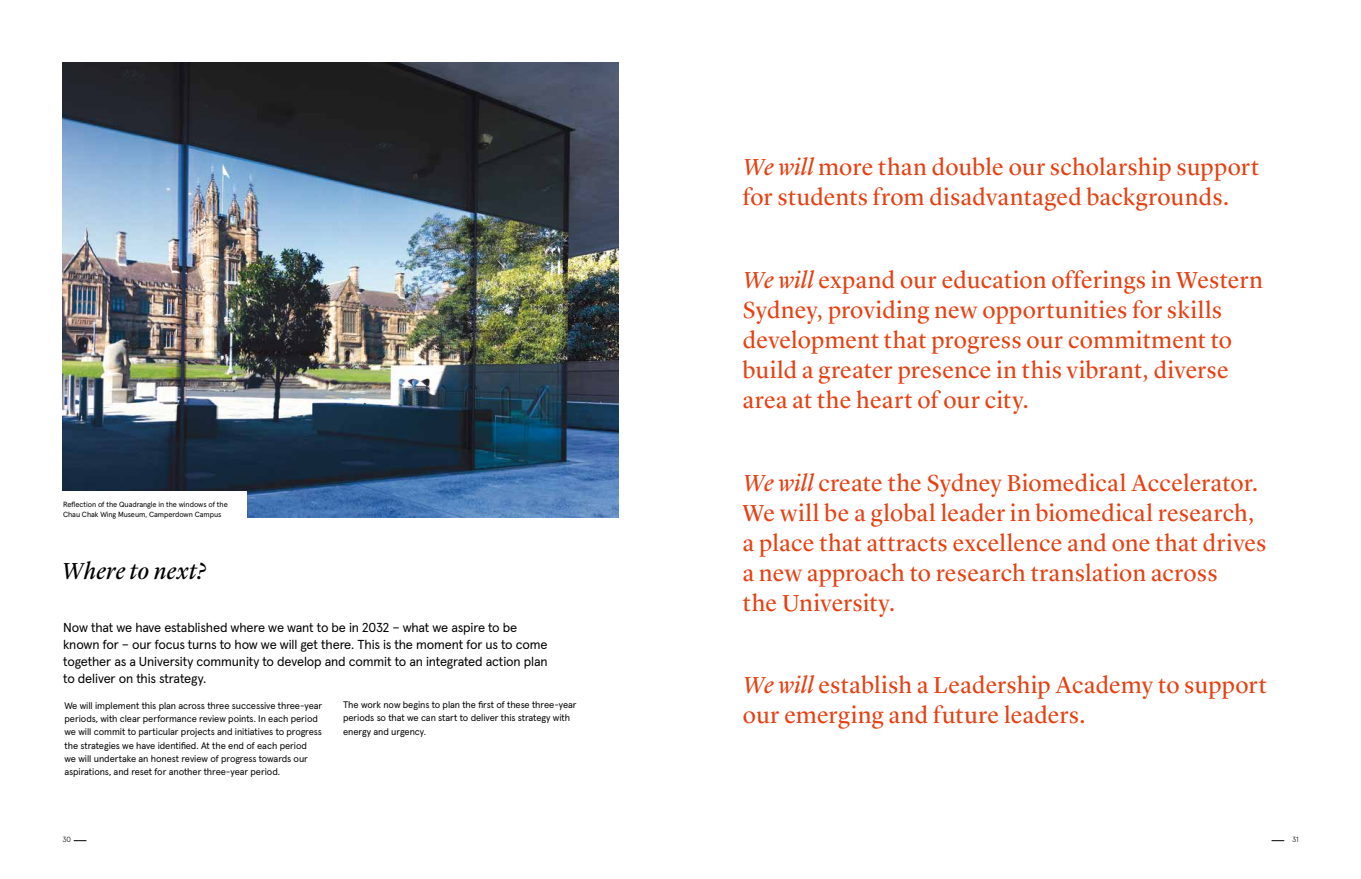
<style>
.page{position:relative;width:1361px;height:879px;background:#fff}
.page>*{position:absolute;margin:0;border:0;box-sizing:border-box;transform-origin:0 0}
.t1{font:24px/30px "Lyon Display";letter-spacing:.015em;color:#e74011}
.t2{font:italic 24px "Lyon Display";letter-spacing:.02em;color:#000}
.t3{font:13px/17px "Apercu Pro";letter-spacing:-.01em;color:#000}
.t4{font:9.5px/13.3px "Apercu Pro";letter-spacing:-.005em;color:#000}
.t5{font:7.5px/9.5px "Apercu Pro";letter-spacing:-.005em;color:#000}
.t6{font:300 7.5px "Apercu Pro";color:#000}
.s1{font-style:italic}
</style>
<div class="page">
<svg style="left:74px;top:840px;width:12px;height:1px"></svg>
<svg style="left:1271px;top:840px;width:13px;height:1px"></svg>
<img style="left:62px;top:62px;width:556px;height:455px">
<div style="left:52px;top:490px;width:195px;height:34px;background:#fff"></div>
<p class="t1" style="left:743px;top:150px;width:517px"><span class="s1">We will</span> more than double our scholarship support for students from disadvantaged backgrounds.</p>
<p class="t5" style="left:63px;top:499px;width:166px">Reflection of the Quadrangle in the windows of the<br>Chau Chak Wing Museum, Camperdown Campus</p>
<h1 class="t2" style="left:62px;top:553px;width:146px">Where to next?</h1>
<p class="t3" style="left:63px;top:618px;width:486px">Now that we have established where we want to be in 2032 – what we aspire to be known for – our focus turns to how we will get there. This is the moment for us to come together as a University community to develop and commit to an integrated action plan to deliver on this strategy.</p>
<p class="t4" style="left:64px;top:698px;width:259px">We will implement this plan across three successive three-year periods, with clear performance review points. In each period we will commit to particular projects and initiatives to progress the strategies we have identified. At the end of each period<br>we will undertake an honest review of progress towards our aspirations, and reset for another three-year period.</p>
<p class="t4" style="left:343px;top:697px;width:235px">The work now begins to plan the first of these three-year periods so that we can start to deliver this strategy with energy and urgency.</p>
<p class="t1" style="left:743px;top:263px;width:521px"><span class="s1">We will</span> expand our education offerings in Western Sydney, providing new opportunities for skills development that progress our commitment to build a greater presence in this vibrant, diverse area at the heart of our city.</p>
<p class="t1" style="left:743px;top:466px;width:525px"><span class="s1">We will</span> create the Sydney Biomedical Accelerator.<br>We will be a global leader in biomedical research, a place that attracts excellence and one that drives a new approach to research translation across<br>the University.</p>
<p class="t1" style="left:743px;top:668px;width:525px"><span class="s1">We will</span> establish a Leadership Academy to support our emerging and future leaders.</p>
<p class="t6" style="left:62px;top:834px;width:10px">30</p>
<p class="t6" style="left:1292px;top:834px;width:8px">31</p>
</div>
